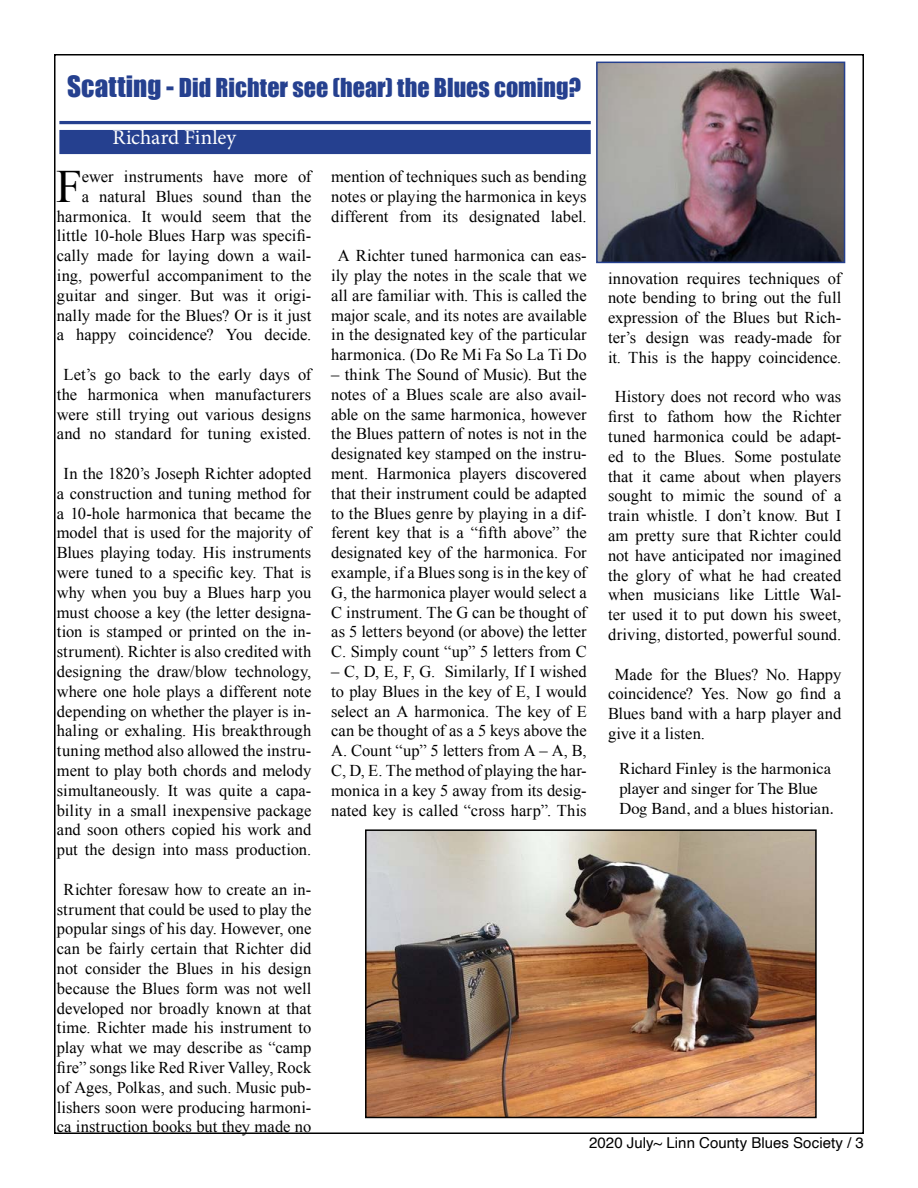
<style>
.page{position:relative;width:918px;height:1188px;background:#fff}
.page>*{position:absolute;margin:0;border:0;box-sizing:border-box;transform-origin:0 0}
.t1{font:46.35px "Times New Roman";color:#000}
.t2{font:24px "Impact";color:#25408f}
.t3{font:21px "Minion Pro";letter-spacing:-.005em;color:#fff}
.t4{font:16.5px/19.8px "Times New Roman";color:#000;text-align:center}
.t5{font:16.5px/19.8px "Times";letter-spacing:-.005em;color:#000}
.t6{font:15px "Helvetica";letter-spacing:.005em;color:#000}
.s1{font-size:27px}
</style>
<div class="page">
<img style="left:599px;top:65px;width:243px;height:195px">
<div style="left:596px;top:62px;width:249px;height:201px;border:2px solid #25408f"></div>
<img style="left:368px;top:832px;width:446px;height:283px">
<div style="left:365px;top:829px;width:452px;height:289px;border:2px solid #000"></div>
<hr style="left:59px;top:121px;width:532px;height:3px;background:#25408f">
<div style="left:59px;top:130px;width:532px;height:24px;background:#25408f"></div>
<h2 class="t2" style="left:67px;top:69px;width:515px"><span class="s1">Scatting -</span> Did Richter see (hear) the Blues coming?</h2>
<p class="t3" style="left:112px;top:123px;width:125px">Richard Finley</p>
<p class="t4" style="left:57px;top:166px;width:256px;text-align:right">ewer instruments have more of<br>a natural Blues sound than the harmonica. It would seem that the little 10-hole Blues Harp was specifi&shy;cally made for laying down a wail&shy;ing, powerful accompaniment to the guitar and singer. But was it origi&shy;nally made for the Blues? Or is it just a happy coincidence? You decide.</p>
<p class="t4" style="left:57px;top:364px;width:256px">Let’s go back to the early days of the harmonica when manufacturers were still trying out various designs and no standard for tuning existed.</p>
<p class="t4" style="left:57px;top:463px;width:256px">In the 1820’s Joseph Richter adopted a construction and tuning method for a 10-hole harmonica that became the model that is used for the majority of Blues playing today. His instruments were tuned to a specific key. That is why when you buy a Blues harp you must choose a key (the letter designa&shy;tion is stamped or printed on the in&shy;strument). Richter is also credited with designing the draw/blow technology, where one hole plays a different note depending on whether the player is in&shy;haling or exhaling. His breakthrough tuning method also allowed the instru&shy;ment to play both chords and melody simultaneously. It was quite a capa&shy;bility in a small inexpensive package and soon others copied his work and put the design into mass production.</p>
<p class="t4" style="left:57px;top:879px;width:256px">Richter foresaw how to create an in&shy;strument that could be used to play the popular sings of his day. However, one can be fairly certain that Richter did not consider the Blues in his design because the Blues form was not well developed nor broadly known at that time. Richter made his instrument to play what we may describe as “camp fire” songs like Red River Valley, Rock of Ages, Polkas, and such. Music pub&shy;lishers soon were producing harmoni&shy;ca instruction books but they made no</p>
<h1 class="t1" style="left:56px;top:155px;width:27px">F</h1>
<p class="t4" style="left:331px;top:166px;width:257px;text-align:justify">mention of techniques such as bending notes or playing the harmonica in keys different from its designated label.</p>
<p class="t4" style="left:331px;top:246px;width:257px">A Richter tuned harmonica can eas&shy;ily play the notes in the scale that we all are familiar with. This is called the major scale, and its notes are available in the designated key of the particular harmonica. (Do Re Mi Fa So La Ti Do</p>
<p class="t4" style="left:331px;top:364px;width:257px;text-align:justify">– think The Sound of Music). But the notes of a Blues scale are also avail&shy;able on the same harmonica, however the Blues pattern of notes is not in the designated key stamped on the instru&shy;ment. Harmonica players discovered that their instrument could be adapted to the Blues genre by playing in a dif&shy;ferent key that is a “fifth above” the designated key of the harmonica. For example, if a Blues song is in the key of G, the harmonica player would select a C instrument. The G can be thought of as 5 letters beyond (or above) the letter C. Simply count “up” 5 letters from C</p>
<p class="t4" style="left:331px;top:661px;width:257px;text-align:justify">– C, D, E, F, G. Similarly, If I wished to play Blues in the key of E, I would select an A harmonica. The key of E can be thought of as a 5 keys above the A. Count “up” 5 letters from A – A, B, C, D, E. The method of playing the har&shy;monica in a key 5 away from its desig&shy;nated key is called “cross harp”. This</p>
<p class="t4" style="left:608px;top:268px;width:235px;text-align:justify">innovation requires techniques of note bending to bring out the full expression of the Blues but Rich&shy;ter’s design was ready-made for it. This is the happy coincidence.</p>
<p class="t4" style="left:608px;top:387px;width:235px">History does not record who was first to fathom how the Richter tuned harmonica could be adapt&shy;ed to the Blues. Some postulate that it came about when players sought to mimic the sound of a train whistle. I don’t know. But I am pretty sure that Richter could not have anticipated nor imagined the glory of what he had created when musicians like Little Wal&shy;ter used it to put down his sweet, driving, distorted, powerful sound.</p>
<p class="t4" style="left:608px;top:664px;width:235px;text-align:justify;text-indent:7px">Made for the Blues? No. Happy coincidence? Yes. Now go find a Blues band with a harp player and give it a listen.</p>
<p class="t5" style="left:619px;top:757px;width:216px">Richard Finley is the harmonica player and singer for The Blue<br>Dog Band, and a blues historian.</p>
<p class="t6" style="left:589px;top:1132px;width:276px">2020 July~ Linn County Blues Society / 3</p>
</div>
